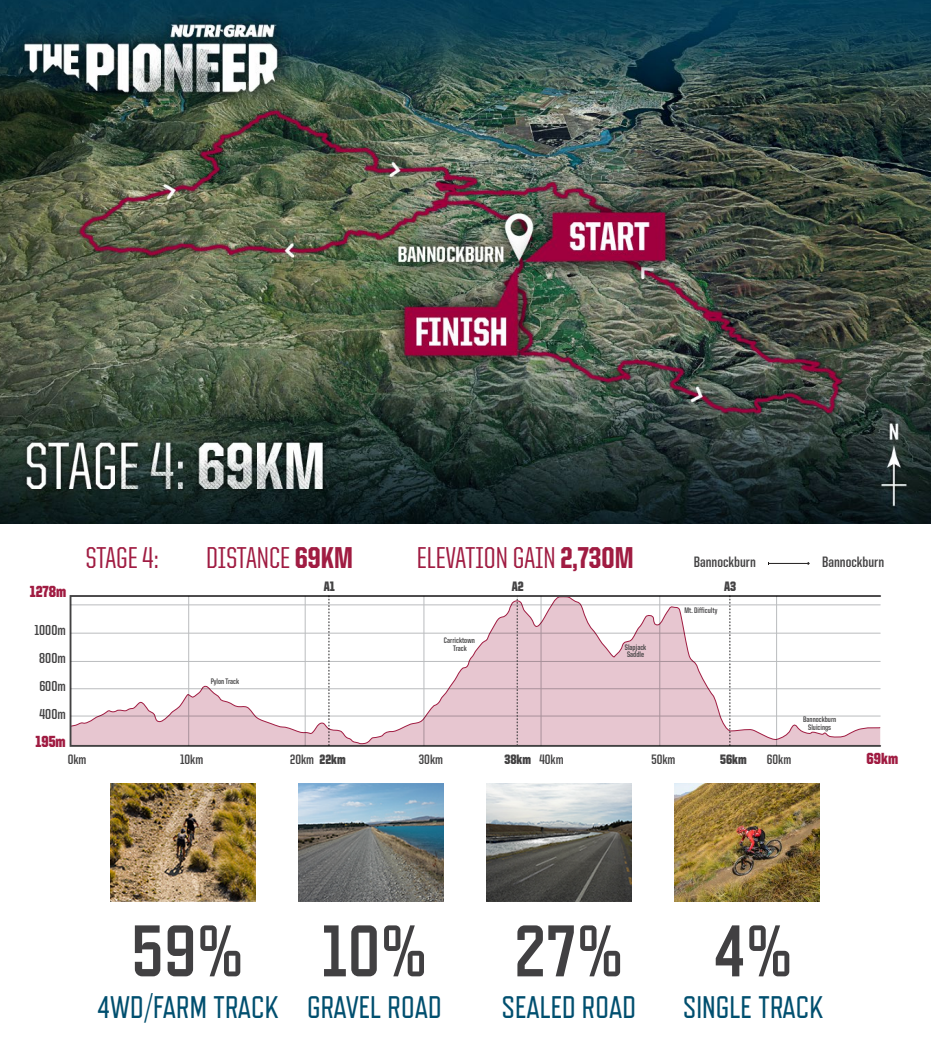
<style>
.page{position:relative;width:931px;height:1047px;background:#fff}
.page>*{position:absolute;margin:0;border:0;box-sizing:border-box;transform-origin:0 0}
.t1{font:700 72.75px "Refrigerator Deluxe";color:#414042}
.t2{font:31.2px "Refrigerator Deluxe";color:#004f6f}
.t3{font:500 30.3px "United Sans Cond";color:#a01c42}
.t4{font:900 16.12px "United Sans Cond";color:#a01c42}
.t5{font:700 15.15px "United Sans Cond";color:#434243}
.t6{font:700 14.55px/28px "United Sans Cond";color:#434243}
.t7{font:700 13.73px "United Sans Cond";color:#434243}
.t8{font:900 13.73px "United Sans Cond";color:#434243}
.t9{font:700 8.1px/7.3px "United Sans Cond";color:#434243;text-align:center}
.s1{font-weight:800}
.s2{font-weight:900}
</style>
<div class="page">
<img style="left:0;top:0;width:931px;height:523px">
<svg style="left:73px;top:598px;width:805px;height:145px"></svg>
<hr style="left:768px;top:563px;width:41px;height:1px;background:#211f1f">
<div style="left:70px;top:595px;width:811px;height:151px;border:2px solid #434243"></div>
<hr style="left:188px;top:596px;width:1px;height:149px;background:#babcbe">
<hr style="left:305px;top:596px;width:1px;height:149px;background:#babcbe">
<hr style="left:423px;top:596px;width:1px;height:149px;background:#babcbe">
<hr style="left:540px;top:596px;width:1px;height:149px;background:#babcbe">
<hr style="left:659px;top:596px;width:1px;height:149px;background:#babcbe">
<svg style="left:729px;top:596px;width:1px;height:149px"></svg>
<hr style="left:776px;top:596px;width:1px;height:149px;background:#babcbe">
<hr style="left:71px;top:661px;width:809px;height:1px;background:#babcbe">
<hr style="left:71px;top:632px;width:809px;height:1px;background:#babcbe">
<hr style="left:71px;top:604px;width:809px;height:1px;background:#babcbe">
<hr style="left:71px;top:688px;width:809px;height:1px;background:#babcbe">
<hr style="left:71px;top:715px;width:809px;height:1px;background:#babcbe">
<svg style="left:328px;top:596px;width:1px;height:149px"></svg>
<svg style="left:516px;top:596px;width:2px;height:149px"></svg>
<img style="left:674px;top:783px;width:145px;height:118px">
<img style="left:111px;top:783px;width:144px;height:118px">
<img style="left:299px;top:783px;width:144px;height:118px">
<img style="left:487px;top:783px;width:144px;height:118px">
<h3 class="t4" style="left:30px;top:583px;width:38px">1278m</h3>
<h3 class="t6" style="left:34px;top:615px;width:33px">1000m</h3>
<h3 class="t6" style="left:39px;top:643px;width:28px">800m</h3>
<h3 class="t6" style="left:39px;top:671px;width:28px">600m<br>400m</h3>
<h3 class="t4" style="left:35px;top:733px;width:32px">195m</h3>
<h3 class="t3" style="left:86px;top:542px;width:75px">STAGE 4:</h3>
<h3 class="t3" style="left:206px;top:542px;width:148px">DISTANCE <span class="s1">69KM</span></h3>
<h3 class="t3" style="left:417px;top:542px;width:218px">ELEVATION GAIN <span class="s1">2,730M</span></h3>
<h3 class="t5" style="left:694px;top:554px;width:64px">Bannockburn</h3>
<h3 class="t5" style="left:822px;top:554px;width:64px">Bannockburn</h3>
<p class="t9" style="left:211px;top:677px;width:30px">PylonTrack</p>
<h3 class="t8" style="left:324px;top:579px;width:13px">A1</h3>
<h3 class="t8" style="left:512px;top:579px;width:13px">A2</h3>
<p class="t9" style="left:444px;top:637px;width:32px">Carricktown<br>Track</p>
<p class="t9" style="left:625px;top:643px;width:23px;text-align:left">Slapjack<br>Saddle</p>
<h3 class="t8" style="left:724px;top:579px;width:14px">A3</h3>
<p class="t9" style="left:684px;top:606px;width:34px">Mt. Difficulty</p>
<p class="t9" style="left:803px;top:716px;width:35px">Bannockburn<br>Sluicings</p>
<h3 class="t7" style="left:68px;top:752px;width:20px">0km</h3>
<h3 class="t7" style="left:180px;top:752px;width:25px">10km</h3>
<h3 class="t7" style="left:290px;top:752px;width:57px">20km <span class="s2">22km</span></h3>
<h3 class="t7" style="left:419px;top:752px;width:26px">30km</h3>
<h3 class="t7" style="left:539px;top:752px;width:26px">40km</h3>
<h3 class="t7" style="left:651px;top:752px;width:26px">50km</h3>
<h3 class="t7" style="left:767px;top:752px;width:26px">60km</h3>
<h3 class="t4" style="left:866px;top:749px;width:33px">69km</h3>
<h3 class="t8" style="left:504px;top:751px;width:28px">38km</h3>
<h3 class="t8" style="left:720px;top:751px;width:28px">56km</h3>
<h1 class="t1" style="left:131px;top:908px;width:298px">59% 10%</h1>
<h2 class="t2" style="left:307px;top:988px;width:136px">GRAVEL ROAD</h2>
<h2 class="t2" style="left:97px;top:988px;width:183px">4WD/FARM TRACK</h2>
<h1 class="t1" style="left:514px;top:908px;width:111px">27%</h1>
<h2 class="t2" style="left:502px;top:988px;width:136px">SEALED ROAD</h2>
<h1 class="t1" style="left:713px;top:908px;width:81px">4%</h1>
<h2 class="t2" style="left:683px;top:988px;width:142px">SINGLE TRACK</h2>
</div>
